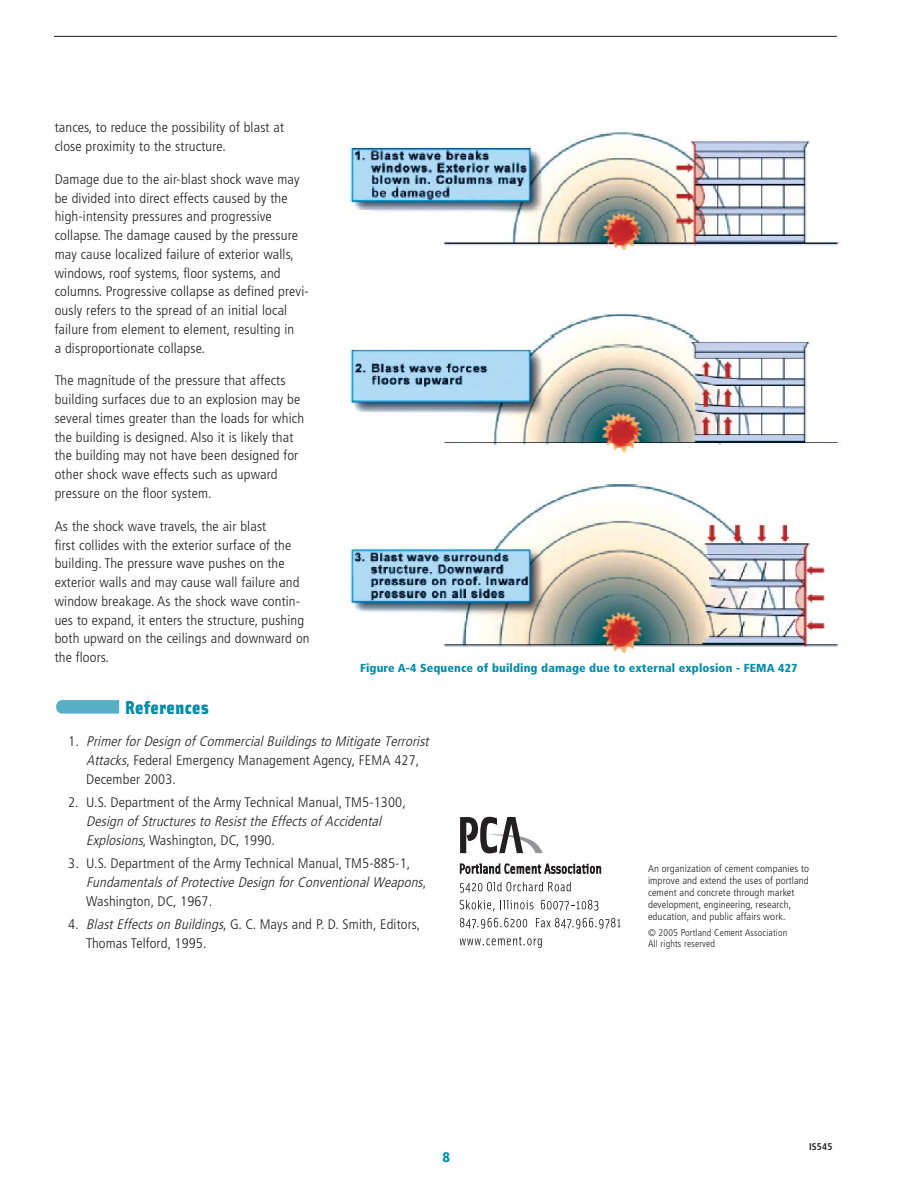
<style>
.page{position:relative;width:918px;height:1188px;background:#fff}
.page>*{position:absolute;margin:0;border:0;box-sizing:border-box;transform-origin:0 0}
.t1{font:900 18.75px "Solex";letter-spacing:.025em;color:#008ba7}
.t2{font:300 condensed 13.8px/18.8px "Frutiger";letter-spacing:.01em;color:#231f20;scale:1.05 1}
.t3{font:italic 300 condensed 13.8px/18.8px "Frutiger";color:#231f20;scale:1.05 1}
.t4{font:900 condensed 13.8px "Frutiger";color:#008ba7;scale:1.05 1}
.t5{font:900 condensed 11.7px "Frutiger";letter-spacing:.01em;color:#008ba7;scale:1.05 1}
.t6{font:300 condensed 10.2px/12px "Frutiger";letter-spacing:.01em;color:#231f20;scale:1.05 1}
.t7{font:300 condensed 9.75px/11.7px "Frutiger";letter-spacing:.02em;color:#231f20}
.t8{font:700 condensed 9.75px "Frutiger";letter-spacing:.015em;color:#231f20}
.s1{font-style:normal}
.s2{font-style:italic}
</style>
<div class="page">
<svg style="left:460px;top:817px;width:83px;height:36px"></svg>
<svg style="left:460px;top:864px;width:141px;height:10px"></svg>
<svg style="left:460px;top:882px;width:111px;height:11px"></svg>
<svg style="left:460px;top:900px;width:73px;height:11px"></svg>
<svg style="left:541px;top:900px;width:57px;height:11px"></svg>
<svg style="left:460px;top:918px;width:67px;height:11px"></svg>
<svg style="left:536px;top:918px;width:85px;height:11px"></svg>
<svg style="left:460px;top:937px;width:82px;height:11px"></svg>
<hr style="left:54px;top:36px;width:783px;height:1px;background:#231f20">
<svg style="left:56px;top:700px;width:63px;height:14px"></svg>
<img style="left:346px;top:132px;width:496px;height:521px">
<p class="t2" style="left:55px;top:119px;width:220px">tances, to reduce the possibility of blast at close proximity to the structure.</p>
<p class="t2" style="left:55px;top:171px;width:244px">Damage due to the air-blast shock wave may be divided into direct effects caused by the high-intensity pressures and progressive collapse. The damage caused by the pressure may cause localized failure of exterior walls, windows, roof systems, floor systems, and columns. Progressive collapse as defined previ&shy;ously refers to the spread of an initial local failure from element to element, resulting in<br>a disproportionate collapse.</p>
<p class="t2" style="left:55px;top:372px;width:239px">The magnitude of the pressure that affects building surfaces due to an explosion may be several times greater than the loads for which the building is designed. Also it is likely that the building may not have been designed for other shock wave effects such as upward pressure on the floor system.</p>
<p class="t2" style="left:55px;top:518px;width:244px">As the shock wave travels, the air blast<br>first collides with the exterior surface of the building. The pressure wave pushes on the exterior walls and may cause wall failure and window breakage. As the shock wave contin&shy;ues to expand, it enters the structure, pushing both upward on the ceilings and downward on the floors.</p>
<h1 class="t1" style="left:125px;top:699px;width:85px">References</h1>
<p class="t3" style="left:86px;top:733px;width:331px;text-indent:-18px"><span class="s1">1 .</span> Primer for Design of Commercial Buildings to Mitigate Terrorist<br>Attacks<span class="s1">, Federal Emergency Management Agency, FEMA 427,<br>December 2003.</span></p>
<p class="t2" style="left:68px;top:794px;width:323px">2. U.S. Department of the Army Technical Manual, TM5-1300,</p>
<p class="t3" style="left:86px;top:813px;width:285px">Design of Structures to Resist the Effects of Accidental<br>Explosions<span class="s1">, Washington, DC, 1990.</span></p>
<p class="t2" style="left:86px;top:855px;width:325px;text-indent:-18px">3. U.S. Department of the Army Technical Manual, TM5-885-1,<br><span class="s2">Fundamentals of Protective Design for Conventional Weapons</span>,<br>Washington, DC, 1967.</p>
<p class="t2" style="left:86px;top:916px;width:320px;text-indent:-18px">4. <span class="s2">Blast Effects on Buildings</span>, G. C. Mays and P. D. Smith, Editors,<br>Thomas Telford, 1995.</p>
<p class="t5" style="left:360px;top:663px;width:418px">Figure A-4 Sequence of building damage due to external explosion - FEMA 427</p>
<p class="t6" style="left:648px;top:863px;width:155px">An organization of cement companies to improve and extend the uses of portland cement and concrete through market development, engineering, research, education, and public affairs work.</p>
<p class="t7" style="left:648px;top:927px;width:141px">© 2005 Portland Cement Association<br>All rights reserved</p>
<p class="t4" style="left:442px;top:1152px;width:9px">8</p>
<p class="t8" style="left:809px;top:1143px;width:25px">IS545</p>
</div>
